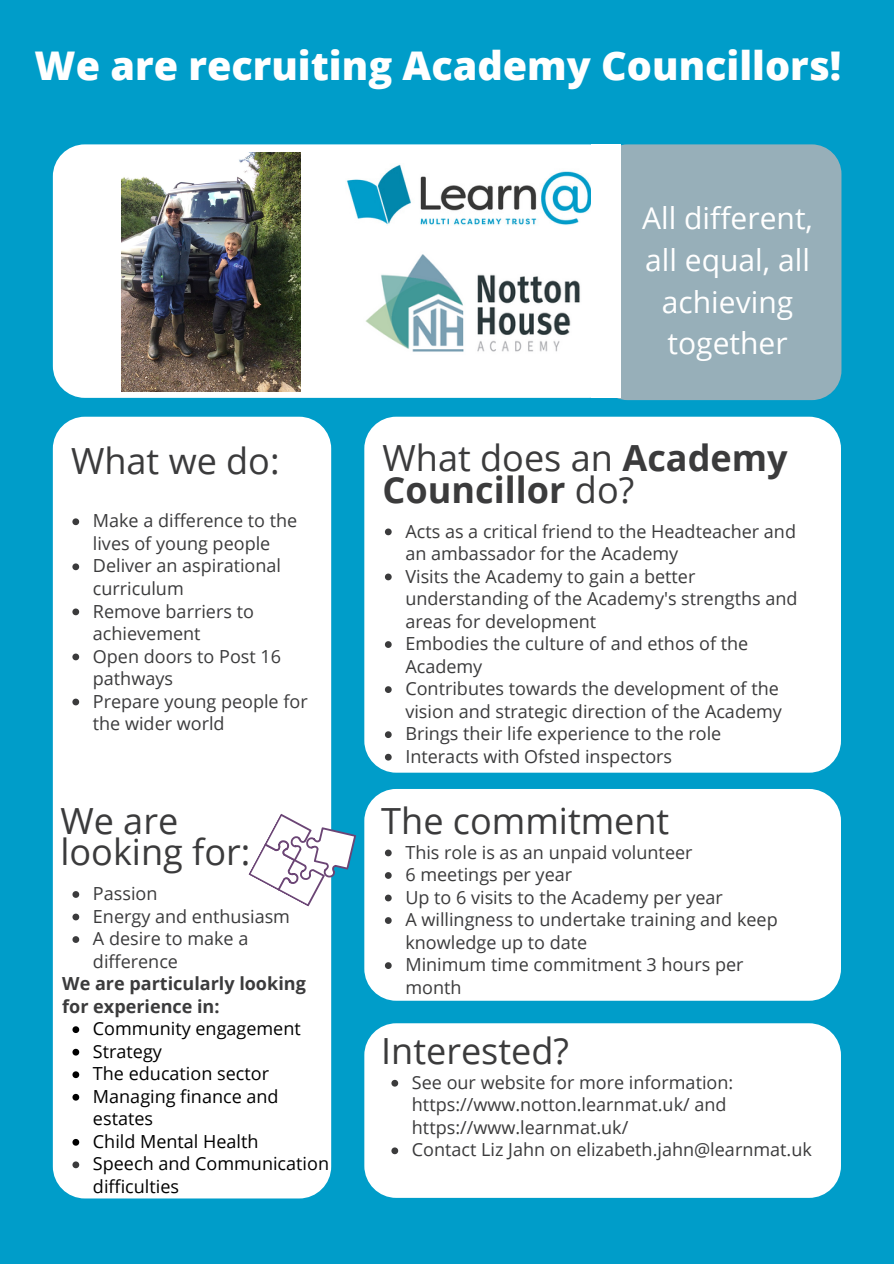
<style>
.page{position:relative;width:894px;height:1264px;background:#fff}
.page>*{position:absolute;margin:0;border:0;box-sizing:border-box;transform-origin:0 0}
.t1{font:800 39.6px "Open Sans";color:#fff}
.t2{font:36px/31.5px "Open Sans";color:#3b3b3c}
.t3{font:700 36px/31.5px "Open Sans";color:#3b3b3c}
.t4{font:30px/41.7px "Open Sans";color:#fff;text-align:center}
.t5{font:18px/22.5px "Open Sans";color:#3b3b3c}
.t6{font:18px/22.5px "Open Sans";color:#000}
.t7{font:700 18px/22.5px "Open Sans";color:#3b3b3c}
.s1{font-weight:400}
</style>
<div class="page">
<div style="left:0;top:0;width:893px;height:1263px;background:#009dc9"></div>
<div style="left:364px;top:417px;width:476px;height:355px;background:#fff;border-radius:32px"></div>
<div style="left:53px;top:417px;width:278px;height:781px;background:#fff;border-radius:32px"></div>
<svg style="left:72px;top:891px;width:7px;height:6px"></svg>
<svg style="left:72px;top:913px;width:7px;height:7px"></svg>
<svg style="left:72px;top:936px;width:7px;height:6px"></svg>
<svg style="left:72px;top:1026px;width:7px;height:7px"></svg>
<svg style="left:72px;top:1048px;width:7px;height:7px"></svg>
<svg style="left:72px;top:1071px;width:7px;height:7px"></svg>
<svg style="left:72px;top:1093px;width:7px;height:7px"></svg>
<svg style="left:72px;top:1139px;width:7px;height:6px"></svg>
<svg style="left:72px;top:1161px;width:7px;height:7px"></svg>
<div style="left:364px;top:789px;width:476px;height:211px;background:#fff;border-radius:32px"></div>
<div style="left:598px;top:144px;width:243px;height:256px;background:#97afb9;border-radius:30px"></div>
<div style="left:53px;top:144px;width:567px;height:254px;background:#fff;border-radius:32px"></div>
<img style="left:346px;top:164px;width:245px;height:61px">
<svg style="left:248px;top:813px;width:108px;height:93px"></svg>
<div style="left:364px;top:1023px;width:476px;height:174px;background:#fff;border-radius:32px"></div>
<div style="left:591px;top:144px;width:29px;height:254px;background:#fff"></div>
<img style="left:366px;top:254px;width:214px;height:98px">
<img style="left:121px;top:153px;width:179px;height:238px">
<svg style="left:385px;top:528px;width:6px;height:7px"></svg>
<svg style="left:385px;top:573px;width:6px;height:7px"></svg>
<svg style="left:385px;top:641px;width:6px;height:7px"></svg>
<svg style="left:385px;top:686px;width:6px;height:7px"></svg>
<svg style="left:385px;top:731px;width:6px;height:7px"></svg>
<svg style="left:385px;top:753px;width:6px;height:7px"></svg>
<svg style="left:72px;top:518px;width:7px;height:7px"></svg>
<svg style="left:72px;top:563px;width:7px;height:7px"></svg>
<svg style="left:72px;top:608px;width:7px;height:7px"></svg>
<svg style="left:72px;top:653px;width:7px;height:7px"></svg>
<svg style="left:72px;top:698px;width:7px;height:7px"></svg>
<svg style="left:385px;top:849px;width:6px;height:7px"></svg>
<svg style="left:385px;top:872px;width:6px;height:6px"></svg>
<svg style="left:385px;top:894px;width:6px;height:7px"></svg>
<svg style="left:385px;top:917px;width:6px;height:6px"></svg>
<svg style="left:385px;top:962px;width:6px;height:7px"></svg>
<svg style="left:391px;top:1079px;width:7px;height:7px"></svg>
<svg style="left:391px;top:1147px;width:7px;height:7px"></svg>
<h1 class="t1" style="left:35px;top:37px;width:808px">We are recruiting Academy Councillors!</h1>
<h2 class="t2" style="left:71px;top:444px;width:210px">What we do:</h2>
<p class="t5" style="left:93px;top:509px;width:216px">Make a difference to the lives of young people<br>Deliver an aspirational curriculum<br>Remove barriers to achievement<br>Open doors to Post 16 pathways<br>Prepare young people for the wider world</p>
<h2 class="t2" style="left:60px;top:804px;width:191px">We are looking for:</h2>
<p class="t5" style="left:93px;top:881px;width:198px">Passion<br>Energy and enthusiasm<br>A desire to make a difference</p>
<p class="t7" style="left:62px;top:972px;width:245px">We are particularly looking for experience in:</p>
<p class="t6" style="left:93px;top:1017px;width:237px">Community engagement<br>Strategy<br>The education sector<br>Managing finance and estates<br>Child Mental Health<br>Speech and Communication difficulties</p>
<h3 class="t4" style="left:642px;top:197px;width:172px">All different, all equal, all achieving together</h3>
<h2 class="t3" style="left:382px;top:441px;width:406px"><span class="s1">What does an</span> Academy<br>Councillor <span class="s1">do?</span></h2>
<p class="t5" style="left:405px;top:519px;width:393px">Acts as a critical friend to the Headteacher and an ambassador for the Academy<br>Visits the Academy to gain a better understanding of the Academy's strengths and areas for development<br>Embodies the culture of and ethos of the Academy<br>Contributes towards the development of the vision and strategic direction of the Academy Brings their life experience to the role Interacts with Ofsted inspectors</p>
<h2 class="t2" style="left:381px;top:804px;width:289px">The commitment</h2>
<p class="t5" style="left:405px;top:840px;width:374px">This role is as an unpaid volunteer<br>6 meetings per year<br>Up to 6 visits to the Academy per year<br>A willingness to undertake training and keep knowledge up to date<br>Minimum time commitment 3 hours per month</p>
<h2 class="t2" style="left:381px;top:1034px;width:189px">Interested?</h2>
<p class="t5" style="left:412px;top:1070px;width:401px">See our website for more information: https://www.notton.learnmat.uk/ and https://www.learnmat.uk/<br>Contact Liz Jahn on elizabeth.jahn@learnmat.uk</p>
</div>
